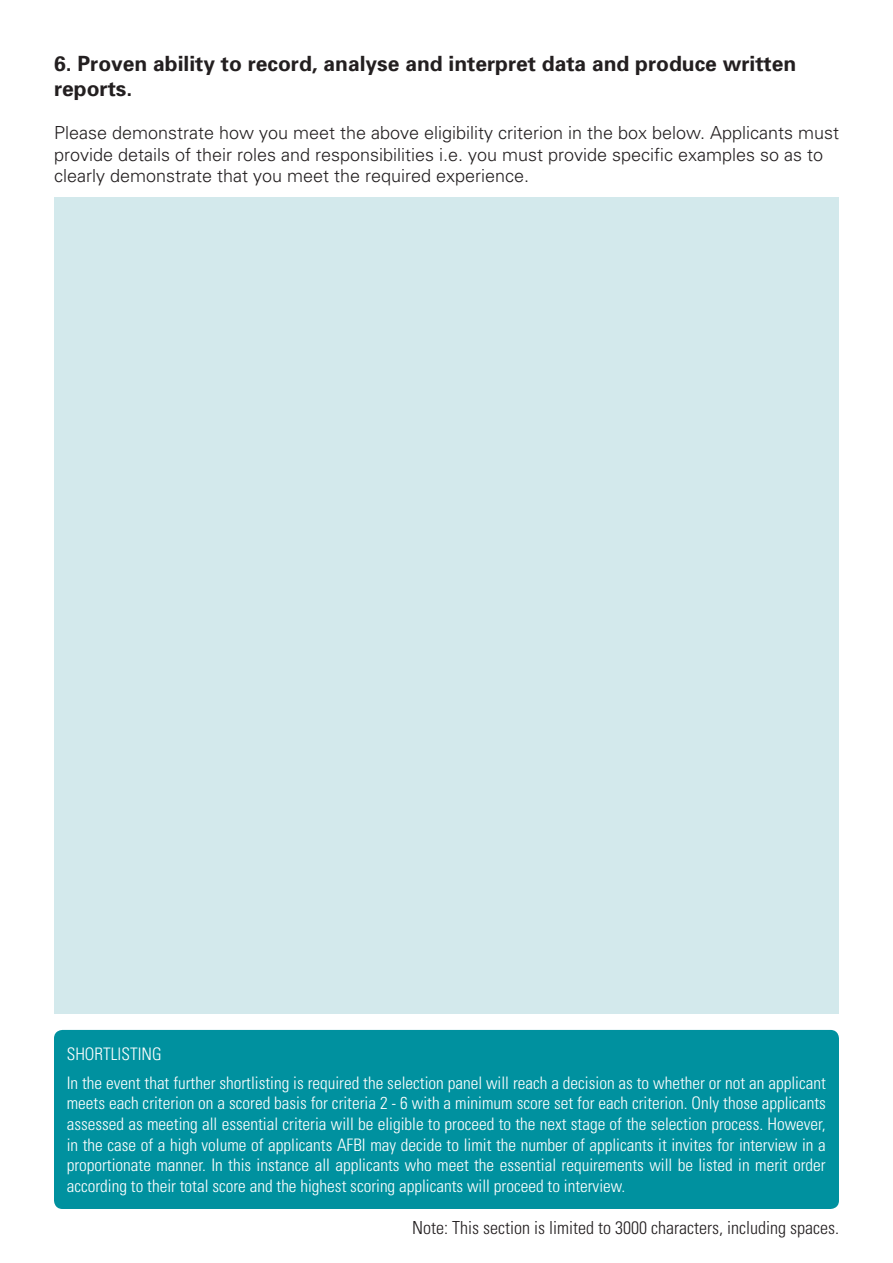
<style>
.page{position:relative;width:893px;height:1263px;background:#fff}
.page>*{position:absolute;margin:0;border:0;box-sizing:border-box;transform-origin:0 0}
.t1{font:700 21px/25.2px "Univers";color:#231f20}
.t2{font:300 18px/21.6px "Univers";color:#231f20}
.t3{font:300 condensed 18px "Univers";color:#231f20}
.t4{font:300 condensed 17.25px/20.7px "Univers";color:#fff}
</style>
<div class="page">
<div style="left:54px;top:198px;width:785px;height:816px;background:#d3e9ec"></div>
<div style="left:54px;top:1030px;width:785px;height:179px;background:#00919f;border-radius:9px"></div>
<p class="t1" style="left:54px;top:50px;width:744px">6. Proven ability to record, analyse and interpret data and produce written reports.</p>
<p class="t2" style="left:54px;top:121px;width:786px">Please demonstrate how you meet the above eligibility criterion in the box below. Applicants must provide details of their roles and responsibilities i.e. you must provide specific examples so as to clearly demonstrate that you meet the required experience.</p>
<p class="t4" style="left:67px;top:1040px;width:761px;line-height:28.2px">SHORTLISTING<br>In the event that further shortlisting is required the selection panel will reach a decision as to whether or not an applicant</p>
<p class="t4" style="left:67px;top:1092px;width:761px;text-align:justify">meets each criterion on a scored basis for criteria 2 - 6 with a minimum score set for each criterion. Only those applicants assessed as meeting all essential criteria will be eligible to proceed to the next stage of the selection process. However, in the case of a high volume of applicants AFBI may decide to limit the number of applicants it invites for interview in a proportionate manner. In this instance all applicants who meet the essential requirements will be listed in merit order according to their total score and the highest scoring applicants will proceed to interview.</p>
<p class="t3" style="left:412px;top:1217px;width:428px">Note: This section is limited to 3000 characters, including spaces.</p>
</div>
